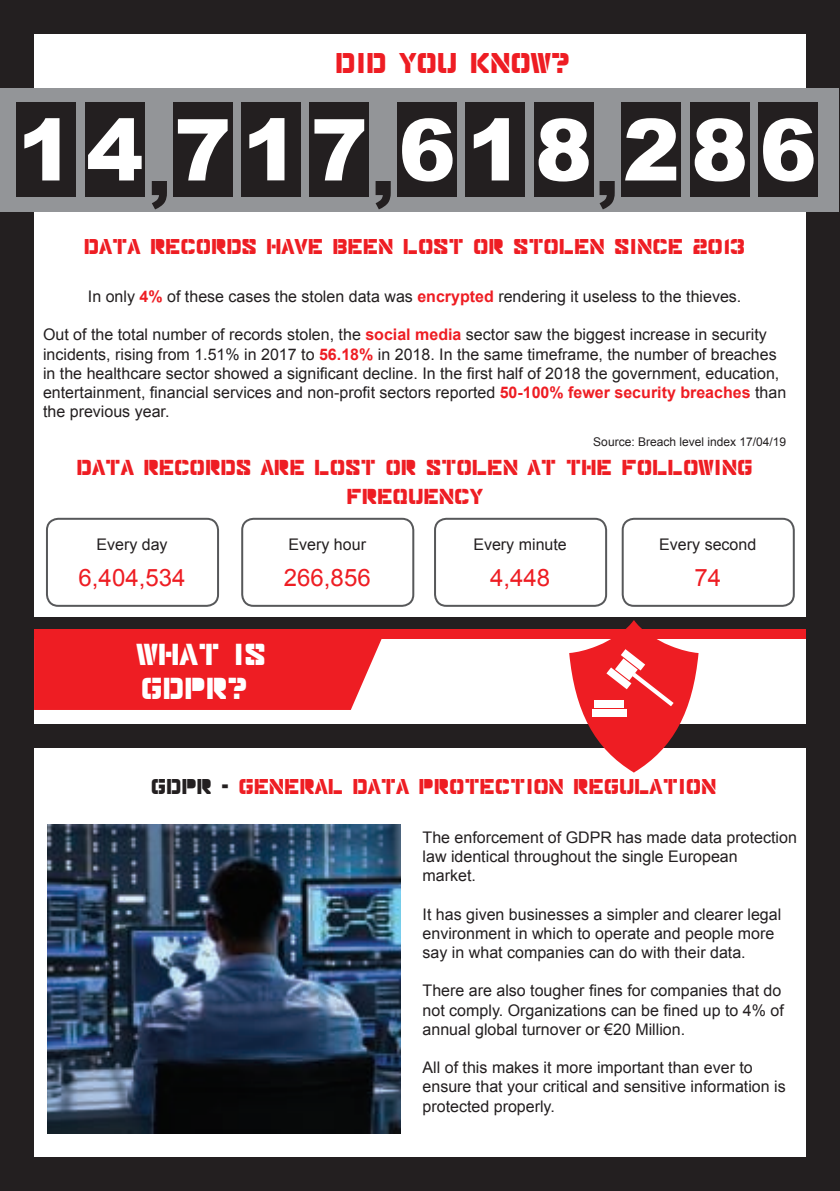
<style>
.page{position:relative;width:840px;height:1191px;background:#fff}
.page>*{position:absolute;margin:0;border:0;box-sizing:border-box;transform-origin:0 0}
.t1{font:900 85.6px "Arial";letter-spacing:.13em;color:#fff}
.t2{font:900 71.4px "Arial";color:#231f20}
.t3{font:34px/34px "Major Snafu";color:#fff}
.t4{font:32px "Major Snafu";color:#ee1d23}
.t5{font:24.2px/29px "Major Snafu";color:#ee1d23;text-align:center}
.t6{font:24px "Major Snafu";color:#ee1d23}
.t7{font:24px "Arial";color:#ee1d23}
.t8{font:16px/19.2px "Arial";color:#231f20}
.t9{font:12px "Arial";color:#231f20}
.s1{font-weight:700;color:#ee1d23}
.s2{color:#231f20}
</style>
<div class="page">
<div style="left:0;top:0;width:839px;height:1191px;background:#231f20"></div>
<div style="left:34px;top:633px;width:771px;height:91px;background:#fff"></div>
<div style="left:34px;top:629px;width:771px;height:10px;background:#ee1d23"></div>
<div style="left:34px;top:748px;width:771px;height:409px;background:#fff"></div>
<div style="left:34px;top:639px;width:348px;height:71px;background:#ee1d23"></div>
<img style="left:47px;top:824px;width:353px;height:309px">
<div style="left:34px;top:34px;width:771px;height:582px;background:#fff"></div>
<div style="left:0;top:88px;width:838px;height:123px;background:#939598"></div>
<div style="left:85px;top:102px;width:59px;height:95px;background:#231f20"></div>
<div style="left:173px;top:102px;width:59px;height:95px;background:#231f20"></div>
<div style="left:241px;top:102px;width:59px;height:95px;background:#231f20"></div>
<div style="left:309px;top:102px;width:60px;height:95px;background:#231f20"></div>
<div style="left:397px;top:102px;width:59px;height:95px;background:#231f20"></div>
<div style="left:465px;top:102px;width:59px;height:95px;background:#231f20"></div>
<div style="left:533px;top:102px;width:60px;height:95px;background:#231f20"></div>
<div style="left:621px;top:102px;width:59px;height:95px;background:#231f20"></div>
<div style="left:689px;top:102px;width:60px;height:95px;background:#231f20"></div>
<div style="left:757px;top:102px;width:60px;height:95px;background:#231f20"></div>
<svg style="left:569px;top:620px;width:129px;height:152px"></svg>
<div style="left:16px;top:102px;width:60px;height:95px;background:#231f20"></div>
<div style="left:46px;top:518px;width:173px;height:89px;border:2px solid #57585a;border-radius:11px"></div>
<div style="left:241px;top:518px;width:173px;height:89px;border:2px solid #57585a;border-radius:11px"></div>
<div style="left:434px;top:518px;width:172px;height:89px;border:2px solid #57585a;border-radius:11px"></div>
<div style="left:621px;top:518px;width:173px;height:89px;border:2px solid #57585a;border-radius:11px"></div>
<h3 class="t4" style="left:335px;top:43px;width:236px">DID YOU KNOW?</h3>
<h1 class="t1" style="left:17px;top:118px;width:800px">14<sub>,</sub>717 618 286</h1>
<h2 class="t2" style="left:371px;top:143px;width:25px">,</h2>
<h2 class="t2" style="left:595px;top:143px;width:25px">,</h2>
<h3 class="t6" style="left:84px;top:231px;width:662px">DATA RECORDS HAVE BEEN LOST OR STOLEN SINCE 2013</h3>
<p class="t8" style="left:88px;top:288px;width:654px">In only <span class="s1">4%</span> of these cases the stolen data was <span class="s1">encrypted</span> rendering it useless to the thieves.</p>
<p class="t8" style="left:43px;top:327px;width:744px">Out of the total number of records stolen, the <span class="s1">social media</span> sector saw the biggest increase in security incidents, rising from 1.51% in 2017 to <span class="s1">56.18%</span> in 2018. In the same timeframe, the number of breaches in the healthcare sector showed a significant decline. In the first half of 2018 the government, education, entertainment, financial services and non-profit sectors reported <span class="s1">50-100% fewer security breaches</span> than the previous year.</p>
<p class="t9" style="left:593px;top:434px;width:194px">Source: Breach level index 17/04/19</p>
<h3 class="t5" style="left:77px;top:452px;width:677px">DATA RECORDS ARE LOST OR STOLEN AT THE FOLLOWING<br>FREQUENCY</h3>
<p class="t8" style="left:96px;top:536px;width:73px">Every day</p>
<h3 class="t7" style="left:79px;top:562px;width:108px">6,404,534</h3>
<p class="t8" style="left:288px;top:536px;width:79px">Every hour</p>
<h3 class="t7" style="left:284px;top:568px;width:88px">266,856</h3>
<p class="t8" style="left:473px;top:536px;width:95px">Every minute</p>
<h3 class="t7" style="left:490px;top:562px;width:62px">4,448</h3>
<p class="t8" style="left:659px;top:536px;width:98px">Every second</p>
<h3 class="t7" style="left:694px;top:562px;width:28px">74</h3>
<h3 class="t3" style="left:136px;top:636px;width:131px">WHAT IS<br>GDPR?</h3>
<h3 class="t6" style="left:151px;top:772px;width:566px"><span class="s2">GDPR -</span> GENERAL DATA PROTECTION REGULATION</h3>
<p class="t8" style="left:422px;top:829px;width:375px">The enforcement of GDPR has made data protection law identical throughout the single European<br>market.</p>
<p class="t8" style="left:422px;top:905px;width:360px">It has given businesses a simpler and clearer legal environment in which to operate and people more say in what companies can do with their data.</p>
<p class="t8" style="left:422px;top:981px;width:362px">There are also tougher fines for companies that do not comply. Organizations can be fined up to 4% of annual global turnover or €20 Million.</p>
<p class="t8" style="left:422px;top:1059px;width:364px">All of this makes it more important than ever to ensure that your critical and sensitive information is protected properly.</p>
</div>
